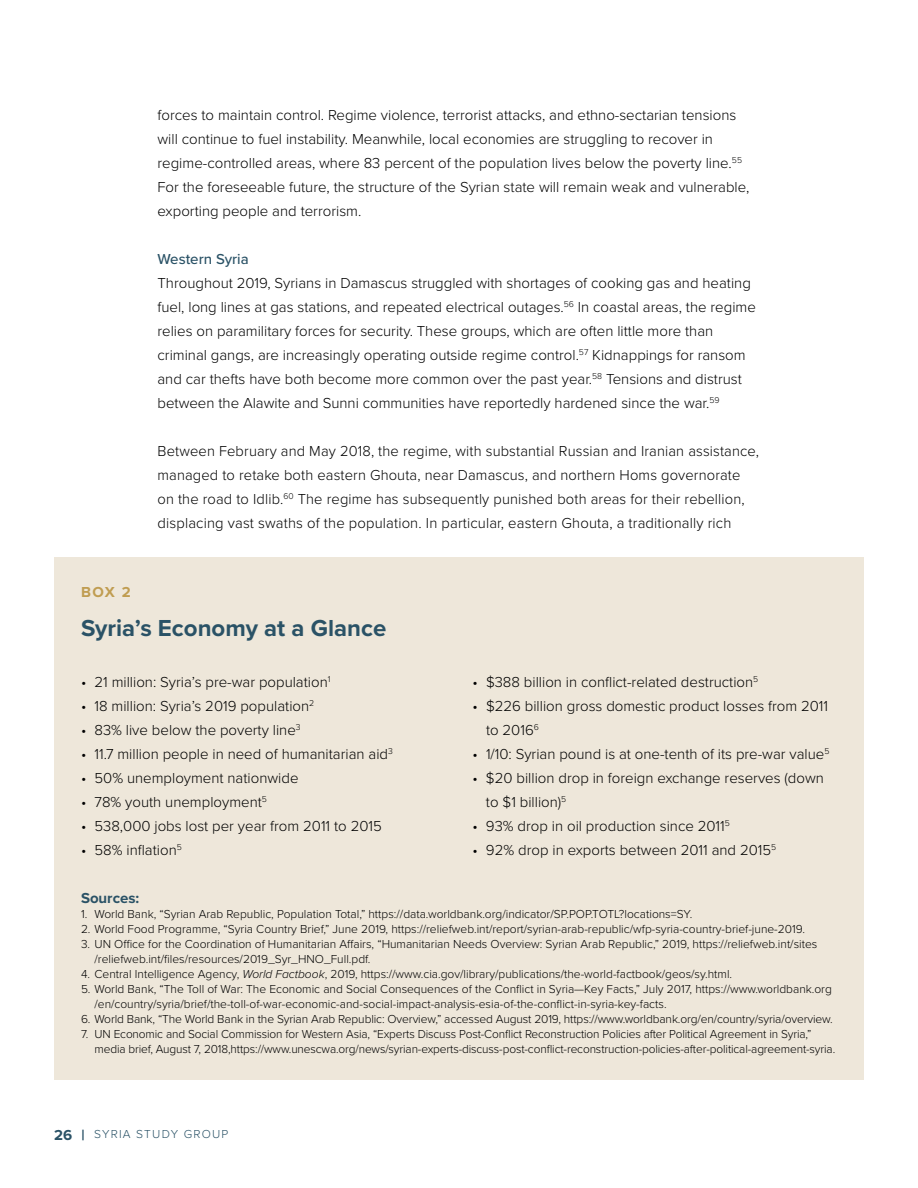
<style>
.page{position:relative;width:918px;height:1188px;background:#fff}
.page>*{position:absolute;margin:0;border:0;box-sizing:border-box;transform-origin:0 0}
.t1{font:700 24px "Proxima Nova";color:#2a5266}
.t2{font:300 15px/24px "Proxima Nova";color:#000}
.t3{font:500 15px "Proxima Nova";color:#2a5266}
.t4{font:700 15px "Proxima Nova";color:#2a5266}
.t5{font:700 15px "Proxima Nova";color:#c09d51}
.t6{font:300 12px/15px "Proxima Nova";color:#000}
.t7{font:300 12px "Proxima Nova";letter-spacing:.1em;color:#2a5266}
.s1{font-style:italic}
.s2{font-weight:700;font-size:15px}
</style>
<div class="page">
<div style="left:54px;top:558px;width:810px;height:522px;background:#eee7da"></div>
<p class="t2" style="left:157px;top:102px;width:593px">forces to maintain control. Regime violence, terrorist attacks, and ethno-sectarian tensions will continue to fuel instability. Meanwhile, local economies are struggling to recover in regime-controlled areas, where 83 percent of the population lives below the poverty line.<sup>55<br></sup>For the foreseeable future, the structure of the Syrian state will remain weak and vulnerable, exporting people and terrorism.</p>
<p class="t3" style="left:157px;top:248px;width:93px">Western Syria</p>
<p class="t2" style="left:157px;top:270px;width:600px">Throughout 2019, Syrians in Damascus struggled with shortages of cooking gas and heating fuel, long lines at gas stations, and repeated electrical outages.<sup>56</sup> In coastal areas, the regime relies on paramilitary forces for security. These groups, which are often little more than criminal gangs, are increasingly operating outside regime control.<sup>57</sup> Kidnappings for ransom and car thefts have both become more common over the past year.<sup>58</sup> Tensions and distrust between the Alawite and Sunni communities have reportedly hardened since the war.<sup>59</sup></p>
<p class="t2" style="left:158px;top:438px;width:603px">Between February and May 2018, the regime, with substantial Russian and Iranian assistance, managed to retake both eastern Ghouta, near Damascus, and northern Homs governorate on the road to Idlib.<sup>60</sup> The regime has subsequently punished both areas for their rebellion, displacing vast swaths of the population. In particular, eastern Ghouta, a traditionally rich</p>
<p class="t5" style="left:81px;top:581px;width:51px">BOX 2</p>
<h1 class="t1" style="left:81px;top:610px;width:307px">Syria’s Economy at a Glance</h1>
<p class="t2" style="left:81px;top:669px;width:251px">• 21 million: Syria’s pre-war population<sup>1</sup></p>
<p class="t2" style="left:81px;top:693px;width:235px">• 18 million: Syria’s 2019 population<sup>2</sup></p>
<p class="t2" style="left:81px;top:717px;width:221px">• 83% live below the poverty line<sup>3</sup></p>
<p class="t2" style="left:81px;top:741px;width:313px">• 11.7 million people in need of humanitarian aid<sup>3</sup></p>
<p class="t2" style="left:81px;top:765px;width:219px">• 50% unemployment nationwide</p>
<p class="t2" style="left:81px;top:789px;width:188px">• 78% youth unemployment<sup>5</sup></p>
<p class="t2" style="left:81px;top:813px;width:302px">• 538,000 jobs lost per year from 2011 to 2015</p>
<p class="t2" style="left:81px;top:837px;width:102px">• 58% inflation<sup>5</sup></p>
<p class="t2" style="left:472px;top:669px;width:287px">• $388 billion in conflict-related destruction<sup>5</sup></p>
<p class="t2" style="left:486px;top:693px;width:344px;text-indent:-14px">• $226 billion gross domestic product losses from 2011 to 2016<sup>6</sup></p>
<p class="t2" style="left:472px;top:741px;width:358px">• 1/10: Syrian pound is at one-tenth of its pre-war value<sup>5</sup></p>
<p class="t2" style="left:486px;top:765px;width:339px;text-indent:-14px">• $20 billion drop in foreign exchange reserves (down to $1 billion)<sup>5</sup></p>
<p class="t2" style="left:472px;top:813px;width:259px">• 93% drop in oil production since 2011<sup>5</sup></p>
<p class="t2" style="left:472px;top:837px;width:305px">• 92% drop in exports between 2011 and 2015<sup>5</sup></p>
<p class="t4" style="left:81px;top:887px;width:60px">Sources:</p>
<p class="t6" style="left:81px;top:906px;width:613px">1. World Bank, “Syrian Arab Republic, Population Total,” https://data.worldbank.org/indicator/SP.POP.TOTL?locations=SY.</p>
<p class="t6" style="left:81px;top:921px;width:726px">2. World Food Programme, “Syria Country Brief,” June 2019, https://reliefweb.int/report/syrian-arab-republic/wfp-syria-country-brief-june-2019.</p>
<p class="t6" style="left:94px;top:936px;width:724px;text-indent:-14px">3. UN Office for the Coordination of Humanitarian Affairs, “Humanitarian Needs Overview: Syrian Arab Republic,” 2019, https://reliefweb.int/sites /reliefweb.int/files/resources/2019_Syr_HNO_Full.pdf.</p>
<p class="t6" style="left:81px;top:966px;width:653px">4. Central Intelligence Agency, <span class="s1">World Factbook</span>, 2019, https://www.cia.gov/library/publications/the-world-factbook/geos/sy.html.</p>
<p class="t6" style="left:94px;top:981px;width:739px;text-indent:-14px">5. World Bank, “The Toll of War: The Economic and Social Consequences of the Conflict in Syria—Key Facts,” July 2017, https://www.worldbank.org /en/country/syria/brief/the-toll-of-war-economic-and-social-impact-analysis-esia-of-the-conflict-in-syria-key-facts.</p>
<p class="t6" style="left:81px;top:1011px;width:753px">6. World Bank, “The World Bank in the Syrian Arab Republic: Overview,” accessed August 2019, https://www.worldbank.org/en/country/syria/overview.</p>
<p class="t6" style="left:94px;top:1026px;width:742px;text-indent:-13px">7. UN Economic and Social Commission for Western Asia, “Experts Discuss Post-Conflict Reconstruction Policies after Political Agreement in Syria,” media brief, August 7, 2018,https://www.unescwa.org/news/syrian-experts-discuss-post-conflict-reconstruction-policies-after-political-agreement-syria.</p>
<p class="t7" style="left:54px;top:1125px;width:176px"><span class="s2">26 |</span> SYRIA STUDY GROUP</p>
</div>
